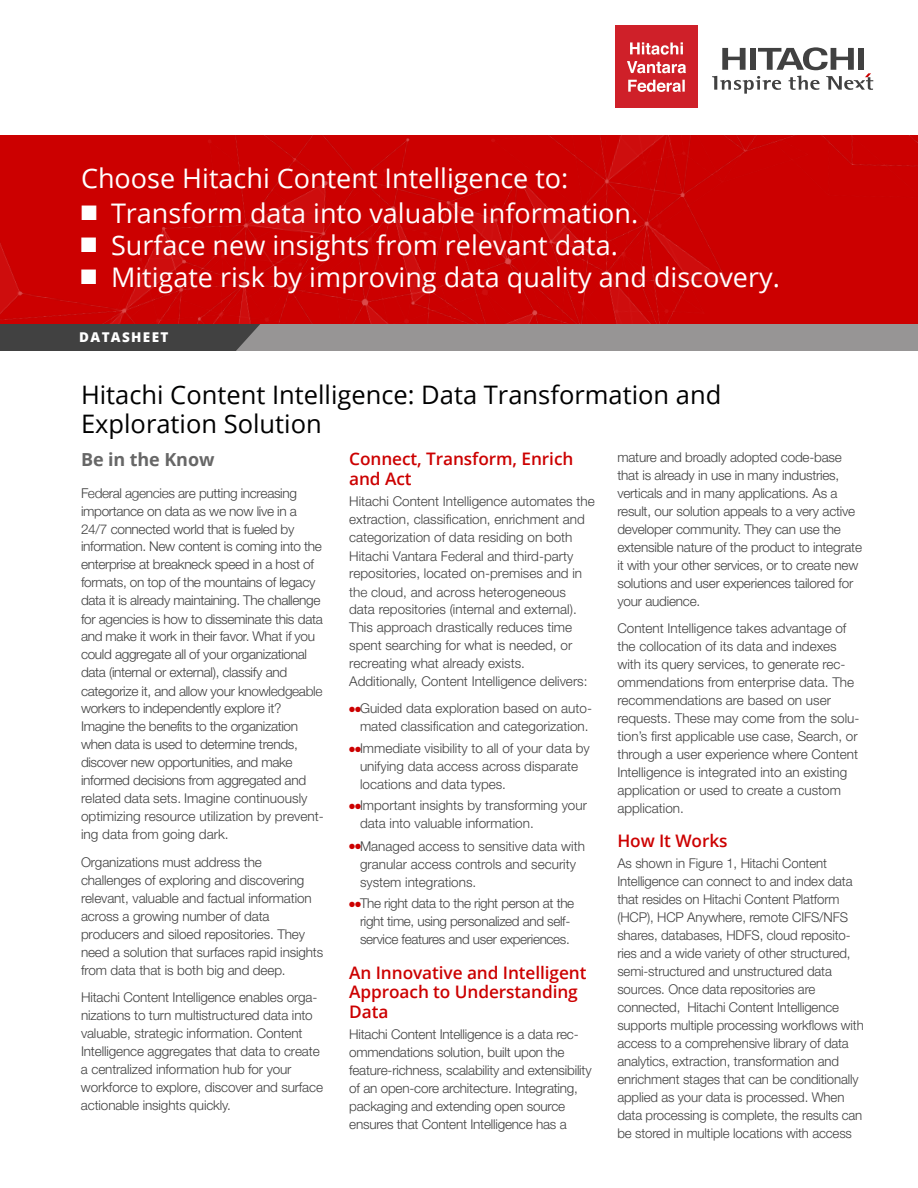
<style>
.page{position:relative;width:918px;height:1188px;background:#fff}
.page>*{position:absolute;margin:0;border:0;box-sizing:border-box;transform-origin:0 0}
.Lead_Paragraph{font:27px "Open Sans";color:#fff}
.t1{font:25.5px/28.5px "Open Sans";color:#000101}
.Body{font:700 18px "Open Sans";letter-spacing:-.005em;color:#676767}
.Primary_Subhead{font:600 17.25px/19.5px "Open Sans";letter-spacing:-.005em;color:#c00}
.Body-2{font:600 17.25px/19.5px "Open Sans";letter-spacing:-.005em;color:#c00}
.Body-3{font:300 13.5px/18px "Helvetica Neue LT Std";letter-spacing:-.01em;color:#414141}
.t2{font:800 13.5px "Open Sans";letter-spacing:.1em;color:#fff}
.s1{font-family:"Helvetica Neue"}
.s2{color:#c00}
</style>
<div class="page">
<svg style="left:712px;top:47px;width:161px;height:47px"></svg>
<img style="left:0;top:135px;width:918px;height:189px">
<div style="left:0;top:324px;width:918px;height:27px;background:#414141"></div>
<div style="left:236px;top:324px;width:682px;height:27px;background:#979595"></div>
<img style="left:616px;top:26px;width:82px;height:82px">
<p class="Lead_Paragraph" style="left:81px;top:160px;width:489px">Choose Hitachi Content Intelligence to:</p>
<p class="Lead_Paragraph" style="left:81px;top:195px;width:559px">■ Transform data into valuable information.</p>
<p class="Lead_Paragraph" style="left:81px;top:227px;width:539px">■ Surface new insights from relevant data.</p>
<p class="Lead_Paragraph" style="left:81px;top:259px;width:700px">■ Mitigate risk by improving data quality and discovery.</p>
<p class="t2" style="left:79px;top:327px;width:91px">DATASHEET</p>
<p class="t1" style="left:81px;top:380px;width:642px">Hitachi Content Intelligence: Data Transformation and<br>Exploration Solution</p>
<p class="Body" style="left:81px;top:447px;width:135px">Be in the Know</p>
<p class="Body-3" style="left:81px;top:484px;width:243px"><span class="s1">Federal agencies</span> are putting increasing importance on data as we now live in a 24/7 connected world that is fueled by information. New content is coming into the enterprise at breakneck speed in a host of formats, on top of the mountains of legacy data it is already maintaining. The challenge for <span class="s1">agencies</span> is how to disseminate this data</p>
<p class="Body-3" style="left:81px;top:627px;width:243px">and make it work in their favor. What if you could aggregate all of your organizational data (internal or external), classify and categorize it, and allow your <span class="s1">knowledgeable</span></p>
<p class="Body-3" style="left:81px;top:699px;width:244px">workers to independently explore it?<br>Imagine the benefits to the organization when data is used to determine trends, discover new opportunities, and make informed decisions from aggregated and related data sets. Imagine continuously optimizing resource utilization by prevent&shy;ing data from going dark.</p>
<p class="Body-3" style="left:81px;top:853px;width:244px">Organizations must address the challenges of exploring and discovering relevant, valuable and factual information across a growing number of data producers and siloed repositories. They need a solution that surfaces rapid insights from data that is both big and deep.</p>
<p class="Body-3" style="left:81px;top:988px;width:238px">Hitachi Content Intelligence enables orga&shy;nizations to turn multistructured data into valuable<span class="s1">, strategic</span> information. Content</p>
<p class="Body-3" style="left:81px;top:1042px;width:244px">Intelligence aggregates that data to create a centralized information hub for your workforce to explore, discover and surface actionable insights quickly.</p>
<p class="Body-2" style="left:349px;top:449px;width:226px">Connect, Transform, Enrich and Act</p>
<p class="Body-3" style="left:349px;top:492px;width:247px">Hitachi Content Intelligence automates the extraction, classification, enrichment and categorization of data residing on both Hitachi Vantara <span class="s1">Federal</span> and third-party</p>
<p class="Body-3" style="left:349px;top:564px;width:235px;line-height:18.6px">repositories, located on-premises and in <span class="s1">the</span> cloud, and across heterogeneous</p>
<p class="Body-3" style="left:349px;top:600px;width:240px">data repositories (internal and external).<br>This approach drastically reduces time spent searching for what is needed, or recreating what already exists.<br>Additionally, Content Intelligence delivers:</p>
<p class="Body-3" style="left:349px;top:699px;width:244px;text-align:center"><span class="s2">●●</span>Guided data exploration based on auto&shy;mated classification and categorization.</p>
<p class="Body-3" style="left:360px;top:739px;width:231px;text-indent:-11px"><span class="s2">●●</span>Immediate visibility to all of your data by unifying data access across disparate locations and data types.</p>
<p class="Body-3" style="left:360px;top:796px;width:229px;text-indent:-11px"><span class="s2">●●</span>Important insights by transforming your data into valuable information.</p>
<p class="Body-3" style="left:360px;top:837px;width:227px;text-indent:-11px"><span class="s2">●●</span>Managed access to sensitive data with granular access controls and security system integrations.</p>
<p class="Body-3" style="left:349px;top:894px;width:227px;text-align:center"><span class="s2">●●</span>The right data to the right person at the right time, using personalized and self&shy;service features and user experiences.</p>
<p class="Primary_Subhead" style="left:349px;top:962px;width:239px">An Innovative and Intelligent<br>Approach to Understanding<br>Data</p>
<p class="Body-3" style="left:349px;top:1025px;width:244px">Hitachi Content Intelligence is a data rec&shy;ommendations solution, built upon the feature-richness, scalability and extensibility of an open-core architecture. Integrating, packaging and extending open source ensures that Content Intelligence has a</p>
<p class="Body-3" style="left:617px;top:448px;width:246px">mature and broadly adopted code-base that is already in use in many industries, verticals and in many applications. As a result, our solution appeals to a very active developer community. They can use the extensible nature of the product to integrate it with your other services, or to create new solutions and user experiences tailored for your audience.</p>
<p class="Body-3" style="left:617px;top:619px;width:244px">Content Intelligence takes advantage of the collocation of its data and indexes with its query services, to generate rec&shy;ommendations from enterprise data. The recommendations are based on user requests. These may come from the solu&shy;tion’s first applicable use case, Search, or through a user experience where Content Intelligence is integrated into an existing application or used to create a custom application.</p>
<p class="Primary_Subhead" style="left:617px;top:831px;width:112px">How It Works</p>
<p class="Body-3" style="left:617px;top:854px;width:248px">As shown in Figure 1, Hitachi Content Intelligence can connect to and index data that resides on Hitachi Content Platform (HCP), HCP Anywhere, remote CIFS/NFS shares, databases, HDFS, cloud reposito&shy;ries and a wide variety of other structured, semi-structured and unstructured data sources. Once data repositories are connected, Hitachi Content Intelligence supports multiple processing workflows with access to a comprehensive library of data analytics, extraction, transformation and enrichment stages that can be conditionally applied as your data is processed. When data processing is complete, the results can be stored in multiple locations with access</p>
</div>
